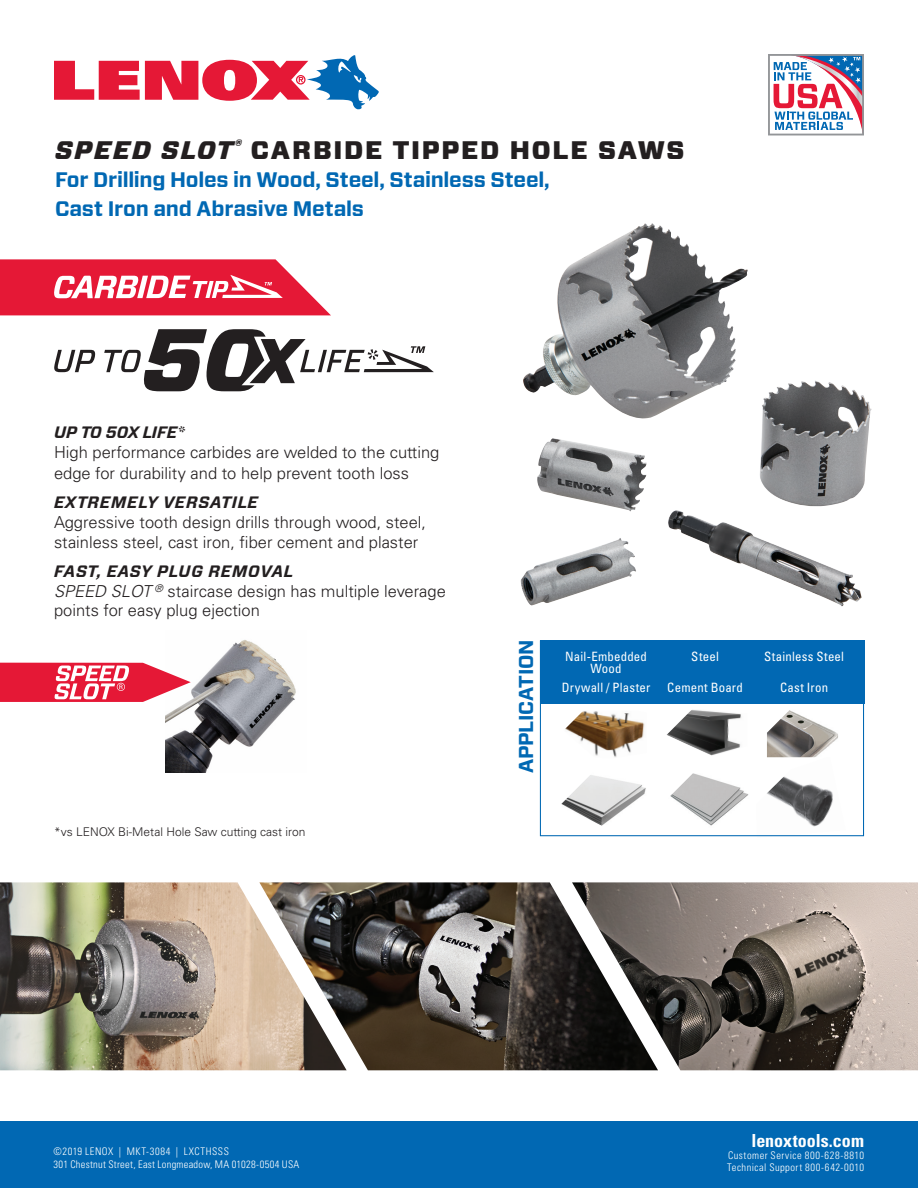
<style>
.page{position:relative;width:918px;height:1188px;background:#fff}
.page>*{position:absolute;margin:0;border:0;box-sizing:border-box;transform-origin:0 0}
.t1{font:900 25.35px "Forza";letter-spacing:.07em;color:#231f20}
.t2{font:700 21px/28.5px "Forza";letter-spacing:-.015em;color:#0168b3}
.TABLE_HEAD_RED{font:700 20.1px "Forza";letter-spacing:-.01em;color:#0168b3}
.t3{font:700 condensed 18px "Univers LT Std";color:#fff}
.SUBHEAD{font:300 16.5px/19.8px "Univers LT Std";color:#231f20}
.CALLOUT_BODY_COPY{font:300 16.5px/21.1px "Univers LT Std";color:#231f20}
.BODY_COPY{font:300 16.5px/19.8px "Univers";color:#231f20}
.SUBHEAD-2{font:italic 700 16.5px "Forza";letter-spacing:.035em;color:#231f20}
.CALLOUT_BODY_COPY-2{font:italic 700 16.5px "Forza";letter-spacing:-.01em;color:#231f20}
.TABLE_BODY{font:condensed 12.9px/19.5px "Univers LT Std";letter-spacing:.015em;color:#fff;text-align:center}
.BODY_COPY-2{font:300 12px "Univers";color:#231f20}
.t4{font:300 condensed 10.5px/12px "Univers LT Std";letter-spacing:.04em;color:#fff}
.s1{font-style:italic}
</style>
<div class="page">
<div style="left:0;top:1121px;width:918px;height:67px;background:#0168b3"></div>
<svg style="left:54px;top:55px;width:325px;height:54px"></svg>
<img style="left:756px;top:776px;width:52px;height:61px">
<img style="left:800px;top:757px;width:33px;height:76px">
<img style="left:670px;top:773px;width:79px;height:53px">
<img style="left:565px;top:711px;width:80px;height:46px">
<img style="left:667px;top:710px;width:75px;height:46px">
<img style="left:767px;top:710px;width:71px;height:47px">
<img style="left:347px;top:882px;width:225px;height:188px">
<img style="left:0;top:882px;width:347px;height:188px">
<img style="left:572px;top:882px;width:346px;height:188px">
<svg style="left:768px;top:54px;width:96px;height:81px"></svg>
<img style="left:523px;top:223px;width:219px;height:196px">
<img style="left:668px;top:380px;width:204px;height:152px">
<img style="left:537px;top:438px;width:110px;height:74px">
<img style="left:166px;top:640px;width:130px;height:133px">
<svg style="left:0;top:663px;width:191px;height:39px"></svg>
<div style="left:540px;top:640px;width:324px;height:63px;background:#0168b3"></div>
<svg style="left:54px;top:350px;width:42px;height:22px"></svg>
<svg style="left:104px;top:329px;width:330px;height:62px"></svg>
<svg style="left:0;top:259px;width:331px;height:56px"></svg>
<img style="left:561px;top:775px;width:85px;height:51px">
<p class="t1" style="left:55px;top:133px;width:631px"><span class="s1">SPEED SLOT</span><sup>®</sup> CARBIDE TIPPED HOLE SAWS</p>
<p class="t2" style="left:55px;top:166px;width:496px">For Drilling Holes in Wood, Steel, Stainless Steel,<br>Cast Iron and Abrasive Metals</p>
<p class="CALLOUT_BODY_COPY-2" style="left:54px;top:421px;width:133px">UP TO 50X LIFE*</p>
<p class="CALLOUT_BODY_COPY" style="left:54px;top:441px;width:387px">High performance carbides are welded to the cutting edge for durability and to help prevent tooth loss</p>
<p class="SUBHEAD-2" style="left:54px;top:491px;width:206px">EXTREMELY VERSATILE</p>
<p class="SUBHEAD" style="left:54px;top:512px;width:374px">Aggressive tooth design drills through wood, steel, stainless steel, cast iron, fiber cement and plaster</p>
<p class="SUBHEAD-2" style="left:54px;top:560px;width:241px">FAST, EASY PLUG REMOVAL</p>
<p class="BODY_COPY" style="left:54px;top:581px;width:393px"><span class="s1">SPEED SLOT</span> <sup>®</sup> staircase design has multiple leverage points for easy plug ejection</p>
<p class="BODY_COPY-2" style="left:54px;top:825px;width:253px">*vs LENOX Bi-Metal Hole Saw cutting cast iron</p>
<p class="TABLE_HEAD_RED" style="left:513px;top:773px;width:135px;rotate:-90deg">APPLICATION</p>
<p class="TABLE_BODY" style="left:565px;top:646px;width:83px">Nail-Embedded</p>
<p class="TABLE_BODY" style="left:691px;top:646px;width:29px">Steel</p>
<p class="TABLE_BODY" style="left:764px;top:646px;width:81px">Stainless Steel</p>
<p class="TABLE_BODY" style="left:562px;top:658px;width:90px">Wood<br>Drywall / Plaster</p>
<p class="TABLE_BODY" style="left:667px;top:678px;width:77px">Cement Board</p>
<p class="TABLE_BODY" style="left:780px;top:678px;width:50px">Cast Iron</p>
<p class="t4" style="left:53px;top:1145px;width:248px;line-height:12.6px">©2019 LENOX | MKT-3084 | LXCTHSSS<br>301 Chestnut Street, East Longmeadow, MA 01028-0504 USA</p>
<h3 class="t3" style="left:751px;top:1130px;width:114px">lenoxtools.com</h3>
<p class="t4" style="left:727px;top:1149px;width:138px">Customer Service 800-628-8810<br>Technical Support 800-642-0010</p>
</div>
